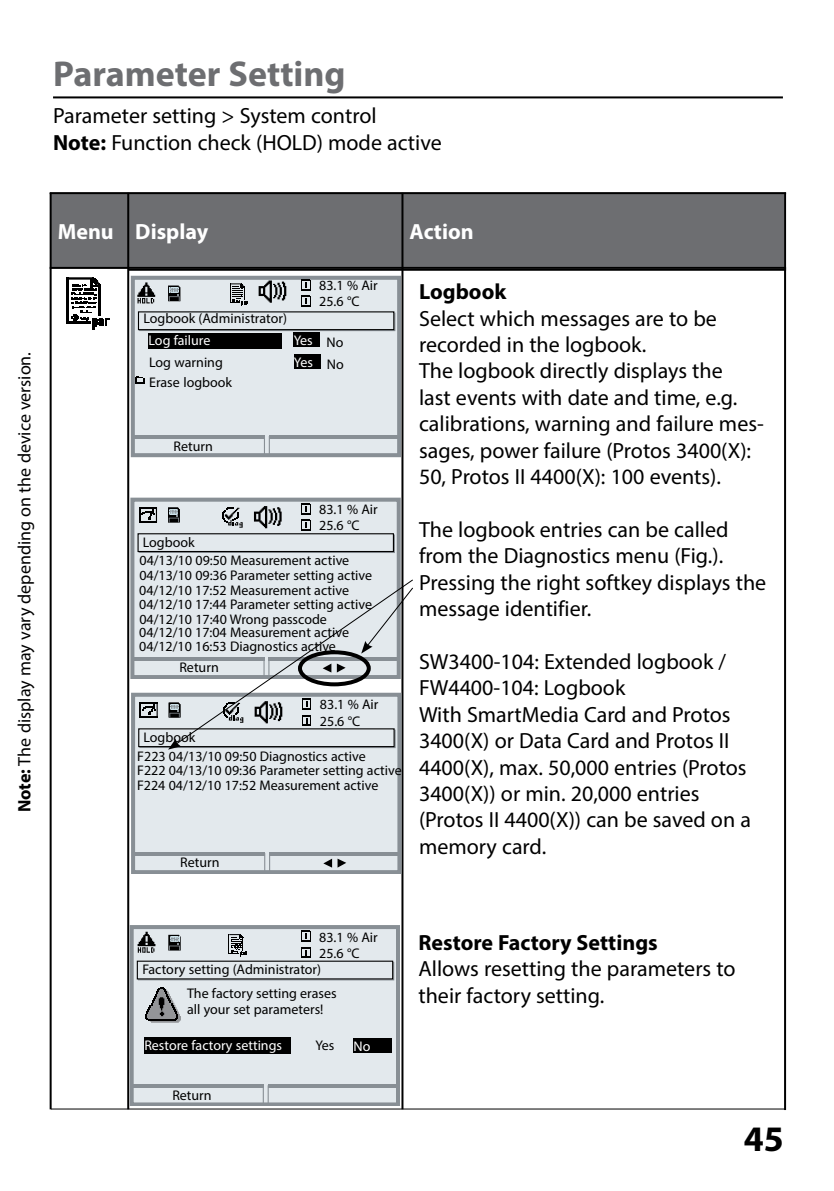
<style>
.page{position:relative;width:834px;height:1191px;background:#fff}
.page>*{position:absolute;margin:0;border:0;box-sizing:border-box;transform-origin:0 0}
.Seitentitel_grau{font:700 36px "Myriad Pro";color:#6d6e71}
.t1{font:700 36px "Myriad Pro";color:#000}
.t2{font:22px/26.4px "Myriad Pro";color:#000}
.Kapitel_2_Normal_fet{font:700 22px "Myriad Pro";color:#000}
.Tabellentitel_negati{font:700 22px "Myriad Pro";color:#fff}
.t3{font:18px "Myriad Pro";color:#000}
.Display{font:14px "Myriad Pro";color:#000}
.Display_negativ{font:14px "Myriad Pro";color:#fff}
.s1{font-weight:700}
</style>
<div class="page">
<hr style="left:51px;top:1108px;width:734px;height:1px;background:#000">
<hr style="left:53px;top:96px;width:729px;height:2px;background:#000">
<div style="left:52px;top:194px;width:98px;height:73px;background:#6d6e71"></div>
<div style="left:129px;top:194px;width:272px;height:73px;background:#6d6e71"></div>
<div style="left:403px;top:194px;width:380px;height:73px;background:#6d6e71"></div>
<hr style="left:68px;top:322px;width:23px;height:2px;background:#000">
<hr style="left:66px;top:277px;width:2px;height:47px;background:#000">
<hr style="left:68px;top:277px;width:25px;height:3px;background:#000">
<svg style="left:72px;top:277px;width:38px;height:52px"></svg>
<hr style="left:50px;top:193px;width:2px;height:916px;background:#000">
<hr style="left:127px;top:193px;width:2px;height:916px;background:#000">
<hr style="left:401px;top:193px;width:2px;height:916px;background:#000">
<hr style="left:784px;top:193px;width:2px;height:917px;background:#000">
<hr style="left:50px;top:267px;width:736px;height:2px;background:#000">
<hr style="left:50px;top:192px;width:736px;height:2px;background:#000">
<hr style="left:128px;top:269px;width:658px;height:2px;background:#000">
<div style="left:131px;top:276px;width:269px;height:181px;border:4px solid #888f95"></div>
<hr style="left:133px;top:435px;width:132px;height:4px;background:#888f95">
<div style="left:130px;top:497px;width:270px;height:181px;border:4px solid #888f95"></div>
<hr style="left:133px;top:657px;width:131px;height:3px;background:#888f95">
<div style="left:130px;top:925px;width:269px;height:181px;border:4px solid #888f95"></div>
<hr style="left:132px;top:1084px;width:132px;height:4px;background:#888f95">
<svg style="left:135px;top:280px;width:265px;height:176px;background:#c8cdd1"></svg>
<svg style="left:137px;top:931px;width:262px;height:174px;background:#d1d7db"></svg>
<div style="left:131px;top:692px;width:270px;height:181px;border:4px solid #888f95"></div>
<hr style="left:133px;top:852px;width:132px;height:3px;background:#888f95">
<svg style="left:174px;top:678px;width:230px;height:67px"></svg>
<svg style="left:138px;top:699px;width:262px;height:174px;background:#d5dbdf"></svg>
<svg style="left:137px;top:504px;width:276px;height:174px;background:#cfd5d8"></svg>
<div style="left:144px;top:1037px;width:147px;height:16px;background:#000"></div>
<p class="Seitentitel_grau" style="left:53px;top:50px;width:294px">Parameter Setting</p>
<p class="t2" style="left:53px;top:103px;width:325px">Parameter setting &gt; System control</p>
<p class="t2" style="left:53px;top:129px;width:390px"><span class="s1">Note:</span> Function check (HOLD) mode active</p>
<p class="t3" style="left:13px;top:812px;width:462px;rotate:-90deg"><span class="s1">Note:</span> The display may vary depending on the device version.</p>
<p class="Tabellentitel_negati" style="left:58px;top:217px;width:58px">Menu</p>
<p class="Tabellentitel_negati" style="left:135px;top:217px;width:75px">Display</p>
<p class="Tabellentitel_negati" style="left:409px;top:217px;width:66px">Action</p>
<p class="Display" style="left:319px;top:277px;width:60px">83.1 % Air</p>
<p class="Display" style="left:143px;top:310px;width:145px">Logbook (Administrator)</p>
<p class="Display" style="left:319px;top:293px;width:42px">25.6 °C</p>
<p class="Display_negativ" style="left:148px;top:332px;width:63px">Log failure</p>
<p class="Display" style="left:326px;top:334px;width:18px">No</p>
<p class="Display" style="left:149px;top:353px;width:75px">Log warning</p>
<p class="Display_negativ" style="left:293px;top:332px;width:21px">Yes</p>
<p class="Display_negativ" style="left:294px;top:353px;width:21px">Yes</p>
<p class="Display" style="left:327px;top:355px;width:18px">No</p>
<p class="Display" style="left:149px;top:373px;width:84px">Erase logbook</p>
<p class="Display" style="left:173px;top:437px;width:41px">Return</p>
<p class="Display" style="left:143px;top:533px;width:53px">Logbook</p>
<p class="Display" style="left:319px;top:501px;width:60px">83.1 % Air</p>
<p class="Display" style="left:319px;top:517px;width:42px">25.6 °C</p>
<p class="Display" style="left:139px;top:552px;width:211px">04/13/10 09:50 Measurement active</p>
<p class="Display" style="left:139px;top:582px;width:211px">04/12/10 17:52 Measurement active</p>
<p class="Display" style="left:139px;top:596px;width:234px">04/12/10 17:44 Parameter setting active</p>
<p class="Display" style="left:139px;top:566px;width:234px">04/13/10 09:36 Parameter setting active</p>
<p class="Display" style="left:139px;top:610px;width:189px">04/12/10 17:40 Wrong passcode</p>
<p class="Display" style="left:139px;top:638px;width:198px">04/12/10 16:53 Diagnostics active</p>
<p class="Display" style="left:139px;top:624px;width:211px">04/12/10 17:04 Measurement active</p>
<p class="Display" style="left:179px;top:658px;width:41px">Return</p>
<p class="Display" style="left:143px;top:728px;width:53px">Logbook</p>
<p class="Display" style="left:320px;top:696px;width:60px">83.1 % Air</p>
<p class="Display" style="left:320px;top:712px;width:42px">25.6 °C</p>
<p class="Display" style="left:137px;top:747px;width:230px">F223 04/13/10 09:50 Diagnostics active</p>
<p class="Display" style="left:137px;top:777px;width:243px">F224 04/12/10 17:52 Measurement active</p>
<p class="Display" style="left:137px;top:761px;width:266px">F222 04/13/10 09:36 Parameter setting active</p>
<p class="Display" style="left:180px;top:853px;width:41px">Return</p>
<p class="Kapitel_2_Normal_fet" style="left:419px;top:277px;width:89px">Logbook</p>
<p class="t2" style="left:419px;top:305px;width:299px">Select which messages are to be recorded in the logbook.</p>
<p class="t2" style="left:419px;top:357px;width:346px">The logbook directly displays the<br>last events with date and time, e.g. calibrations, warning and failure mes&shy;sages, power failure (Protos 3400(X):<br>50, Protos II 4400(X): 100 events).</p>
<p class="t2" style="left:419px;top:516px;width:311px">The logbook entries can be called from the Diagnostics menu (Fig.).</p>
<p class="t2" style="left:419px;top:569px;width:349px">Pressing the right softkey displays the message identifier.</p>
<p class="t2" style="left:419px;top:648px;width:308px">SW3400-104: Extended logbook /<br>FW4400-104: Logbook</p>
<p class="t2" style="left:419px;top:701px;width:333px">With SmartMedia Card and Protos<br>3400(X) or Data Card and Protos II<br>4400(X), max. 50,000 entries (Protos<br>3400(X)) or min. 20,000 entries (Protos II 4400(X)) can be saved on a memory card.</p>
<p class="Display" style="left:319px;top:928px;width:60px">83.1 % Air</p>
<p class="Display" style="left:319px;top:944px;width:42px">25.6 °C</p>
<p class="Display" style="left:142px;top:960px;width:180px">Factory setting (Administrator)</p>
<p class="Display" style="left:187px;top:984px;width:151px">The factory setting erases</p>
<p class="Display" style="left:187px;top:1000px;width:138px">all your set parameters!</p>
<p class="Display" style="left:315px;top:1037px;width:21px">Yes</p>
<p class="Display_negativ" style="left:353px;top:1037px;width:18px">No</p>
<p class="Display_negativ" style="left:144px;top:1036px;width:139px">Restore factory settings</p>
<p class="Display" style="left:172px;top:1086px;width:41px">Return</p>
<p class="Kapitel_2_Normal_fet" style="left:418px;top:928px;width:241px">Restore Factory Settings</p>
<p class="t2" style="left:418px;top:955px;width:318px">Allows resetting the parameters to their factory setting.</p>
<h1 class="t1" style="left:743px;top:1115px;width:41px">45</h1>
</div>
